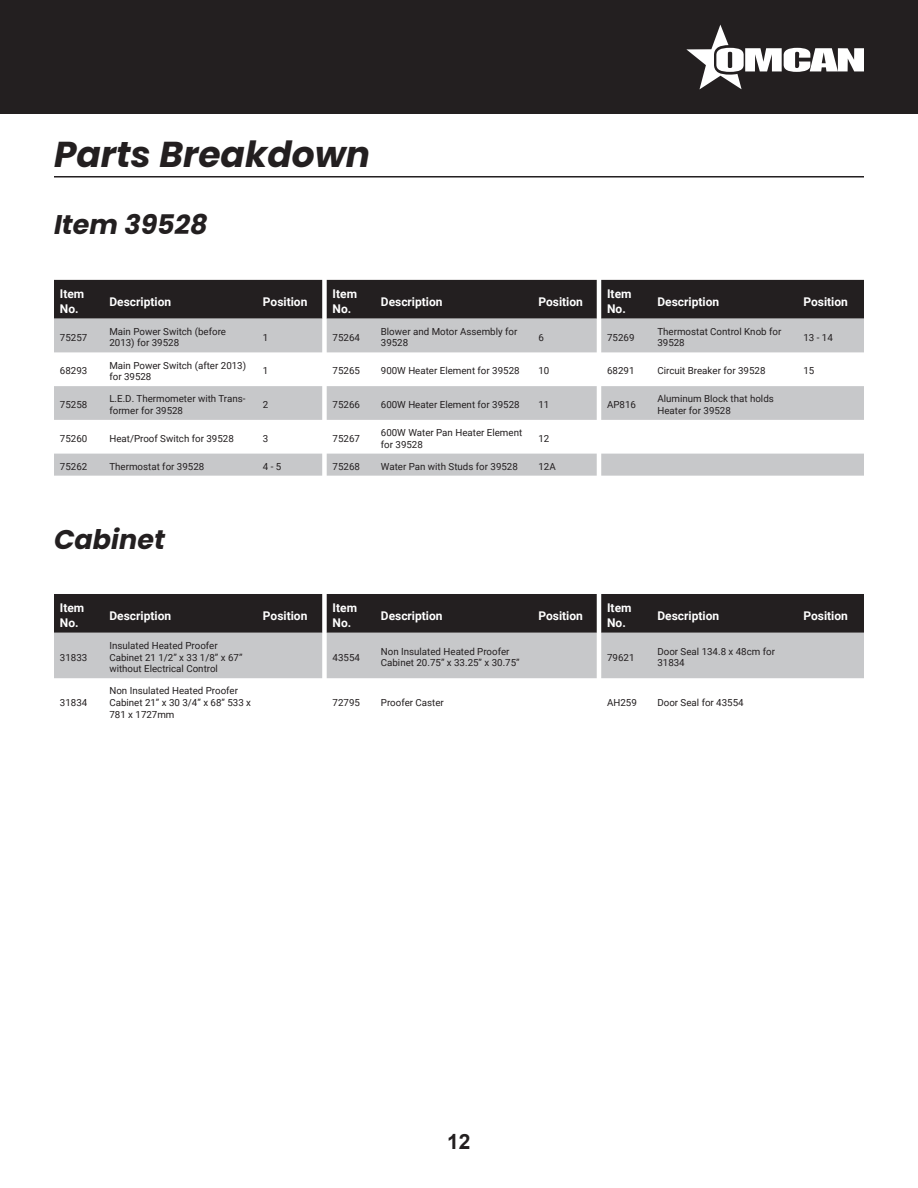
<style>
.page{position:relative;width:918px;height:1188px;background:#fff}
.page>*{position:absolute;margin:0;border:0;box-sizing:border-box;transform-origin:0 0}
.t1{font:italic 700 36px "Poppins";color:#231f20}
.t2{font:italic 700 27px "Poppins";color:#231f20}
.t3{font:700 21px "Arial";color:#231f20}
.t4{font:700 12px/14.4px "Roboto";color:#fff}
.t5{font:9.75px/11.7px "Roboto";color:#231f20}
</style>
<div class="page">
<div style="left:0;top:0;width:918px;height:114px;background:#231f20"></div>
<svg style="left:686px;top:25px;width:178px;height:64px"></svg>
<hr style="left:54px;top:176px;width:810px;height:2px;background:#231f20">
<div style="left:54px;top:280px;width:810px;height:39px;background:#231f20"></div>
<svg style="left:54px;top:319px;width:810px;height:157px;fill:#c7c8ca"></svg>
<svg style="left:54px;top:594px;width:810px;height:84px;background:#7d7b7d"></svg>
<p class="t1" style="left:54px;top:133px;width:318px">Parts Breakdown</p>
<p class="t2" style="left:54px;top:209px;width:155px">Item 39528</p>
<p class="t4" style="left:60px;top:286px;width:26px">Item<br>No.</p>
<p class="t4" style="left:109px;top:294px;width:63px">Description</p>
<p class="t4" style="left:263px;top:294px;width:46px">Position</p>
<p class="t4" style="left:333px;top:286px;width:26px">Item<br>No.</p>
<p class="t4" style="left:381px;top:294px;width:63px">Description</p>
<p class="t4" style="left:538px;top:294px;width:46px">Position</p>
<p class="t4" style="left:607px;top:286px;width:26px">Item<br>No.</p>
<p class="t4" style="left:657px;top:294px;width:63px">Description</p>
<p class="t4" style="left:803px;top:294px;width:46px">Position</p>
<p class="t5" style="left:60px;top:331px;width:29px">75257</p>
<p class="t5" style="left:109px;top:325px;width:118px">Main Power Switch (before<br>2013) for 39528</p>
<p class="t5" style="left:263px;top:331px;width:7px">1</p>
<p class="t5" style="left:333px;top:331px;width:29px">75264</p>
<p class="t5" style="left:381px;top:325px;width:138px">Blower and Motor Assembly for<br>39528</p>
<p class="t5" style="left:538px;top:331px;width:7px">6</p>
<p class="t5" style="left:607px;top:331px;width:29px">75269</p>
<p class="t5" style="left:657px;top:325px;width:125px">Thermostat Control Knob for<br>39528</p>
<p class="t5" style="left:803px;top:331px;width:31px">13 - 14</p>
<p class="t5" style="left:60px;top:365px;width:29px">68293</p>
<p class="t5" style="left:109px;top:359px;width:138px">Main Power Switch (after 2013) for 39528</p>
<p class="t5" style="left:263px;top:365px;width:7px">1</p>
<p class="t5" style="left:333px;top:365px;width:29px">75265</p>
<p class="t5" style="left:381px;top:365px;width:140px">900W Heater Element for 39528</p>
<p class="t5" style="left:538px;top:365px;width:12px">10</p>
<p class="t5" style="left:607px;top:365px;width:29px">68291</p>
<p class="t5" style="left:657px;top:365px;width:110px">Circuit Breaker for 39528</p>
<p class="t5" style="left:803px;top:365px;width:12px">15</p>
<p class="t5" style="left:60px;top:398px;width:29px">75258</p>
<p class="t5" style="left:109px;top:393px;width:138px">L.E.D. Thermometer with Trans&shy;former for 39528</p>
<p class="t5" style="left:263px;top:398px;width:7px">2</p>
<p class="t5" style="left:333px;top:398px;width:29px">75266</p>
<p class="t5" style="left:381px;top:398px;width:140px">600W Heater Element for 39528</p>
<p class="t5" style="left:538px;top:398px;width:12px">11</p>
<p class="t5" style="left:607px;top:398px;width:30px">AP816</p>
<p class="t5" style="left:657px;top:393px;width:118px">Aluminum Block that holds<br>Heater for 39528</p>
<p class="t5" style="left:60px;top:432px;width:29px">75260</p>
<p class="t5" style="left:109px;top:432px;width:126px">Heat/Proof Switch for 39528</p>
<p class="t5" style="left:263px;top:432px;width:7px">3</p>
<p class="t5" style="left:333px;top:432px;width:29px">75267</p>
<p class="t5" style="left:381px;top:426px;width:143px">600W Water Pan Heater Element for 39528</p>
<p class="t5" style="left:538px;top:432px;width:12px">12</p>
<p class="t5" style="left:60px;top:460px;width:29px">75262</p>
<p class="t5" style="left:109px;top:460px;width:96px">Thermostat for 39528</p>
<p class="t5" style="left:263px;top:460px;width:20px">4 - 5</p>
<p class="t5" style="left:333px;top:460px;width:29px">75268</p>
<p class="t5" style="left:381px;top:460px;width:139px">Water Pan with Studs for 39528</p>
<p class="t5" style="left:538px;top:460px;width:19px">12A</p>
<p class="t2" style="left:54px;top:524px;width:112px">Cabinet</p>
<p class="t4" style="left:60px;top:601px;width:26px">Item<br>No.</p>
<p class="t4" style="left:109px;top:608px;width:63px">Description</p>
<p class="t4" style="left:263px;top:608px;width:46px">Position</p>
<p class="t4" style="left:333px;top:601px;width:26px">Item<br>No.</p>
<p class="t4" style="left:381px;top:608px;width:63px">Description</p>
<p class="t4" style="left:538px;top:608px;width:46px">Position</p>
<p class="t4" style="left:607px;top:601px;width:26px">Item<br>No.</p>
<p class="t4" style="left:657px;top:608px;width:63px">Description</p>
<p class="t4" style="left:803px;top:608px;width:46px">Position</p>
<p class="t5" style="left:60px;top:651px;width:29px">31833</p>
<p class="t5" style="left:109px;top:639px;width:135px">Insulated Heated Proofer<br>Cabinet 21 1/2” x 33 1/8” x 67” without Electrical Control</p>
<p class="t5" style="left:333px;top:651px;width:29px">43554</p>
<p class="t5" style="left:381px;top:645px;width:140px">Non Insulated Heated Proofer<br>Cabinet 20.75” x 33.25” x 30.75”</p>
<p class="t5" style="left:607px;top:651px;width:29px">79621</p>
<p class="t5" style="left:657px;top:645px;width:119px">Door Seal 134.8 x 48cm for<br>31834</p>
<p class="t5" style="left:60px;top:696px;width:29px">31834</p>
<p class="t5" style="left:109px;top:685px;width:143px">Non Insulated Heated Proofer<br>Cabinet 21” x 30 3/4” x 68” 533 x<br>781 x 1727mm</p>
<p class="t5" style="left:333px;top:696px;width:29px">72795</p>
<p class="t5" style="left:381px;top:696px;width:65px">Proofer Caster</p>
<p class="t5" style="left:607px;top:696px;width:31px">AH259</p>
<p class="t5" style="left:657px;top:696px;width:88px">Door Seal for 43554</p>
<h3 class="t3" style="left:447px;top:1128px;width:25px">12</h3>
</div>
